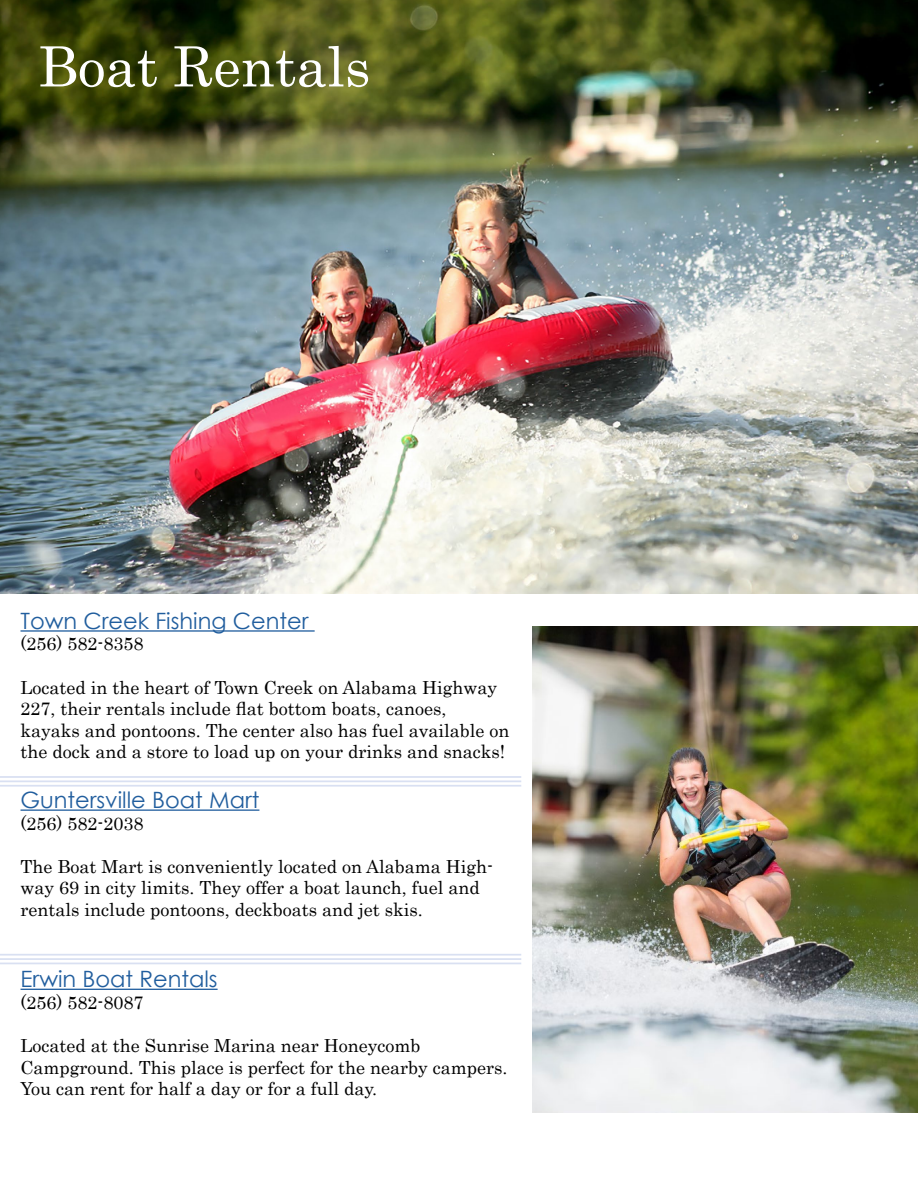
<style>
.page{position:relative;width:918px;height:1188px;background:#fff}
.page>*{position:absolute;margin:0;border:0;box-sizing:border-box;transform-origin:0 0}
.t1{font:55.5px "Century";color:#fff}
.t2{font:22.5px "Century Gothic";color:#215e9e}
.t3{font:18px/21.6px "Century";color:#000}
</style>
<div class="page">
<img style="left:533px;top:626px;width:385px;height:486px">
<img style="left:0;top:0;width:918px;height:594px">
<hr style="left:21px;top:630px;width:294px;height:2px;background:#215e9e">
<hr style="left:21px;top:809px;width:238px;height:2px;background:#215e9e">
<hr style="left:21px;top:989px;width:197px;height:1px;background:#215e9e">
<hr style="left:0;top:776px;width:521px;height:2px;background:#d9e0f2">
<hr style="left:0;top:780px;width:521px;height:2px;background:#d9e0f2">
<hr style="left:0;top:785px;width:521px;height:2px;background:#d9e0f2">
<hr style="left:0;top:954px;width:521px;height:2px;background:#d9e0f2">
<hr style="left:0;top:958px;width:521px;height:2px;background:#d9e0f2">
<hr style="left:0;top:963px;width:521px;height:1px;background:#d9e0f2">
<h1 class="t1" style="left:38px;top:20px;width:334px">Boat Rentals</h1>
<p class="t2" style="left:21px;top:605px;width:289px">Town Creek Fishing Center</p>
<p class="t3" style="left:21px;top:632px;width:125px">(256) 582-8358</p>
<p class="t3" style="left:21px;top:675px;width:491px">Located in the heart of Town Creek on Alabama Highway 227, their rentals include flat bottom boats, canoes, kayaks and pontoons. The center also has fuel available on the dock and a store to load up on your drinks and snacks!</p>
<p class="t2" style="left:21px;top:784px;width:240px">Guntersville Boat Mart</p>
<p class="t3" style="left:21px;top:811px;width:125px">(256) 582-2038</p>
<p class="t3" style="left:21px;top:854px;width:474px">The Boat Mart is conveniently located on Alabama High&shy;way 69 in city limits. They offer a boat launch, fuel and rentals include pontoons, deckboats and jet skis.</p>
<p class="t2" style="left:21px;top:963px;width:199px">Erwin Boat Rentals</p>
<p class="t3" style="left:21px;top:990px;width:125px">(256) 582-8087</p>
<p class="t3" style="left:21px;top:1033px;width:489px">Located at the Sunrise Marina near Honeycomb<br>Campground. This place is perfect for the nearby campers.<br>You can rent for half a day or for a full day.</p>
</div>
